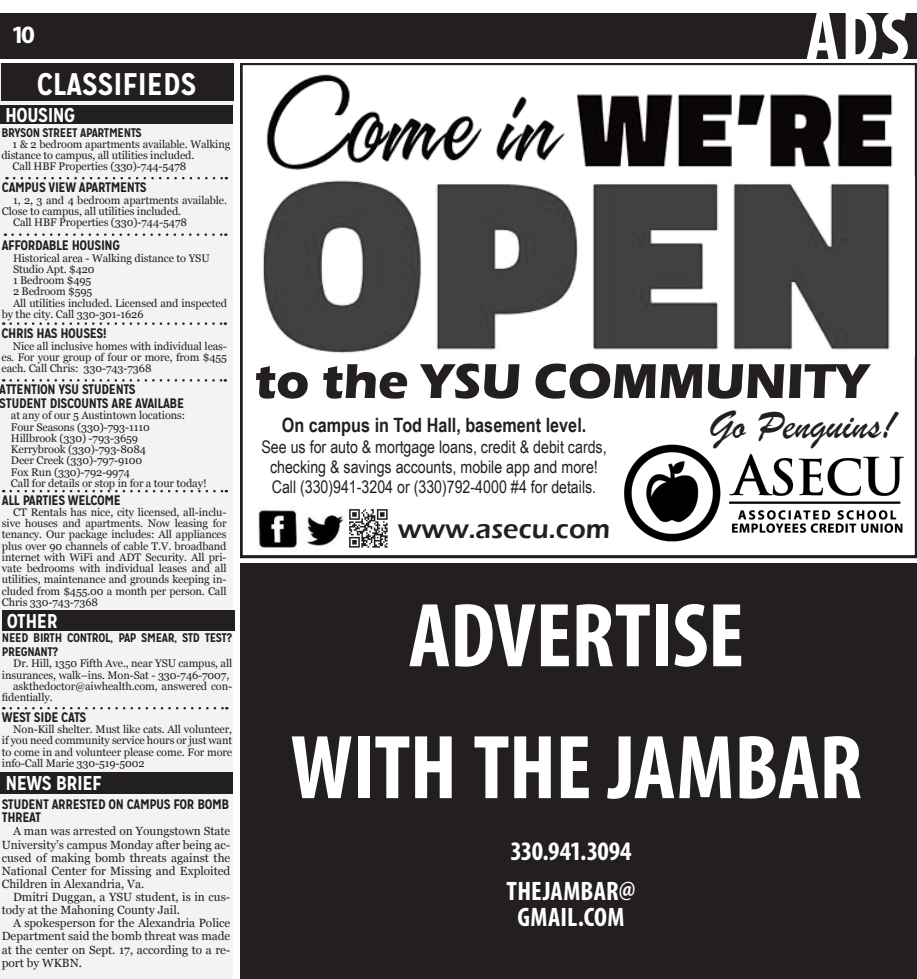
<style>
.page{position:relative;width:917px;height:979px;background:#fff}
.page>*{position:absolute;margin:0;border:0;box-sizing:border-box;transform-origin:0 0}
.t1{font:700 condensed 91.62px "Myriad Pro";letter-spacing:-.005em;color:#fff}
.t2{font:700 condensed 75px "Myriad Pro";color:#fff}
.t3{font:700 50.75px "Eras ITC";color:#231f20}
.t4{font:42px "Brush Script";color:#231f20}
.jumps_header{font:700 31.25px "Mission Gothic";color:#fff}
.t5{font:600 27.12px "Eras ITC";color:#231f20}
.t6{font:700 condensed 26.75px "Myriad Pro";letter-spacing:.005em;color:#fff}
.t7{font:700 condensed 26.75px "Myriad Pro";letter-spacing:-.02em;color:#fff}
.Small_Headline{font:700 25px "Myriad Pro";color:#fff}
.jumbs_subhead{font:700 20px "Mission Gothic";letter-spacing:-.03em;color:#fff}
.t8{font:700 19.75px "Arial Narrow";color:#231f20}
.t9{font:17.38px/20px "Arial Narrow";color:#231f20;text-align:center}
.jumps_paraghrah_head{font:700 13.75px/13.8px "Mission Gothic";letter-spacing:-.03em;color:#231f20}
.jumps_paraghrah_head-2{font:700 12.5px/13.8px "Mission Gothic";letter-spacing:-.03em;color:#231f20}
.t10{font:11.88px/13.1px "Georgia";color:#231f20;text-align:justify}
.body{font:11px/11.2px "Georgia";letter-spacing:-.01em;color:#231f20}
</style>
<div class="page">
<div style="left:0;top:13px;width:917px;height:45px;background:#231f20"></div>
<svg style="left:240px;top:63px;width:677px;height:495px"></svg>
<img style="left:248px;top:176px;width:667px;height:179px">
<img style="left:248px;top:67px;width:665px;height:109px">
<img style="left:253px;top:503px;width:94px;height:50px">
<img style="left:347px;top:507px;width:42px;height:42px">
<img style="left:617px;top:435px;width:295px;height:118px">
<div style="left:0;top:63px;width:232px;height:916px;background:#f2f3f4"></div>
<div style="left:2px;top:610px;width:232px;height:20px;background:#231f20"></div>
<div style="left:0;top:105px;width:233px;height:19px;background:#231f20"></div>
<svg style="left:13px;top:233px;width:213px;height:3px"></svg>
<svg style="left:11px;top:322px;width:215px;height:3px"></svg>
<svg style="left:11px;top:379px;width:215px;height:3px"></svg>
<svg style="left:11px;top:490px;width:216px;height:2px"></svg>
<div style="left:1px;top:63px;width:232px;height:37px;background:#231f20"></div>
<svg style="left:14px;top:177px;width:213px;height:2px"></svg>
<div style="left:240px;top:563px;width:677px;height:416px;background:#231f20"></div>
<svg style="left:11px;top:707px;width:216px;height:2px"></svg>
<div style="left:1px;top:772px;width:232px;height:21px;background:#231f20"></div>
<p class="Small_Headline" style="left:11px;top:19px;width:25px">10</p>
<p class="jumps_header" style="left:37px;top:64px;width:161px">CLASSIFIEDS</p>
<p class="jumbs_subhead" style="left:5px;top:102px;width:72px">HOUSING</p>
<p class="jumps_paraghrah_head-2" style="left:1px;top:125px;width:142px">BRYSON STREET APARTMENTS</p>
<p class="body" style="left:1px;top:139px;width:231px;text-indent:11px">1 &amp; 2 bedroom apartments available. Walking distance to campus, all utilities included.</p>
<p class="body" style="left:13px;top:161px;width:175px">Call HBF Properties (330)-744-5478</p>
<p class="jumps_paraghrah_head" style="left:2px;top:181px;width:146px">CAMPUS VIEW APARTMENTS</p>
<p class="body" style="left:2px;top:194px;width:227px;text-indent:11px">1, 2, 3 and 4 bedroom apartments available.<br>Close to campus, all utilities included.</p>
<p class="body" style="left:13px;top:217px;width:175px">Call HBF Properties (330)-744-5478</p>
<p class="jumps_paraghrah_head" style="left:2px;top:239px;width:120px">AFFORDABLE HOUSING</p>
<p class="body" style="left:13px;top:252px;width:198px">Historical area - Walking distance to YSU</p>
<p class="body" style="left:13px;top:264px;width:83px">Studio Apt. $420</p>
<p class="body" style="left:13px;top:275px;width:80px">1 Bedroom $495</p>
<p class="body" style="left:13px;top:286px;width:81px">2 Bedroom $595</p>
<p class="body" style="left:2px;top:297px;width:227px;text-indent:11px">All utilities included. Licensed and inspected by the city. Call 330-301-1626</p>
<p class="jumps_paraghrah_head" style="left:1px;top:327px;width:106px">CHRIS HAS HOUSES!</p>
<p class="body" style="left:1px;top:340px;width:227px;text-align:justify;text-indent:11px">Nice all inclusive homes with individual leas&shy;es. For your group of four or more, from $455 each. Call Chris: 330-743-7368</p>
<p class="jumps_paraghrah_head" style="left:0;top:383px;width:137px">ATTENTION YSU STUDENTS</p>
<p class="jumps_paraghrah_head" style="left:0;top:396px;width:186px">STUDENT DISCOUNTS ARE AVAILABE</p>
<p class="body" style="left:11px;top:410px;width:176px">at any of our 5 Austintown locations:</p>
<p class="body" style="left:11px;top:421px;width:140px">Four Seasons (330)-793-1110</p>
<p class="body" style="left:11px;top:433px;width:129px">Hillbrook (330) -793-3659</p>
<p class="body" style="left:11px;top:444px;width:137px">Kerrybrook (330)-793-8084</p>
<p class="body" style="left:11px;top:455px;width:133px">Deer Creek (330)-797-9100</p>
<p class="body" style="left:11px;top:466px;width:121px">Fox Run (330)-792-9974</p>
<p class="body" style="left:11px;top:478px;width:197px">Call for details or stop in for a tour today!</p>
<p class="jumps_paraghrah_head" style="left:2px;top:493px;width:121px">ALL PARTIES WELCOME</p>
<p class="body" style="left:2px;top:507px;width:226px;text-align:justify;text-indent:11px">CT Rentals has nice, city licensed, all-inclu&shy;sive houses and apartments. Now leasing for tenancy. Our package includes: All appliances plus over 90 channels of cable T.V. broadband internet with WiFi and ADT Security. All pri&shy;vate bedrooms with individual leases and all utilities, maintenance and grounds keeping in&shy;cluded from $455.00 a month per person. Call Chris 330-743-7368</p>
<p class="jumbs_subhead" style="left:7px;top:608px;width:52px">OTHER</p>
<p class="jumps_paraghrah_head-2" style="left:2px;top:631px;width:232px">NEED BIRTH CONTROL, PAP SMEAR, STD TEST?<br>PREGNANT?</p>
<p class="body" style="left:2px;top:658px;width:232px;text-align:right">Dr. Hill, 1350 Fifth Ave., near YSU campus, all insurances, walk–ins. Mon-Sat - 330-746-7007,</p>
<p class="body" style="left:2px;top:681px;width:232px;text-indent:11px">askthedoctor@aiwhealth.com, answered con&shy;fidentially.</p>
<p class="jumps_paraghrah_head" style="left:2px;top:710px;width:86px">WEST SIDE CATS</p>
<p class="body" style="left:2px;top:724px;width:232px;text-align:justify;text-indent:11px">Non-Kill shelter. Must like cats. All volunteer, if you need community service hours or just want to come in and volunteer please come. For more info-Call Marie 330-519-5002</p>
<p class="jumbs_subhead" style="left:6px;top:770px;width:98px">NEWS BRIEF</p>
<p class="jumps_paraghrah_head" style="left:2px;top:797px;width:229px">STUDENT ARRESTED ON CAMPUS FOR BOMB<br>THREAT</p>
<p class="t10" style="left:2px;top:825px;width:230px;text-indent:11px">A man was arrested on Youngstown State University’s campus Monday after being ac&shy;cused of making bomb threats against the National Center for Missing and Exploited Children in Alexandria, Va.</p>
<p class="t10" style="left:2px;top:890px;width:230px;text-indent:11px">Dmitri Duggan, a YSU student, is in cus&shy;tody at the Mahoning County Jail.</p>
<p class="t10" style="left:2px;top:917px;width:230px;text-indent:11px">A spokesperson for the Alexandria Police Department said the bomb threat was made at the center on Sept. 17, according to a re&shy;port by WKBN.</p>
<p class="t2" style="left:805px;top:-10px;width:105px">ADS</p>
<p class="t3" style="left:255px;top:352px;width:615px">to the YSU COMMUNITY</p>
<p class="t8" style="left:282px;top:410px;width:306px">On campus in Tod Hall, basement level.</p>
<p class="t9" style="left:261px;top:436px;width:347px">See us for auto &amp; mortgage loans, credit &amp; debit cards, checking &amp; savings accounts, mobile app and more!<br>Call (330)941-3204 or (330)792-4000 #4 for details.</p>
<p class="t5" style="left:398px;top:514px;width:214px">www.asecu.com</p>
<p class="t4" style="left:709px;top:399px;width:188px">Go Penguins!</p>
<p class="t1" style="left:409px;top:578px;width:337px">ADVERTISE</p>
<p class="t1" style="left:290px;top:710px;width:573px">WITH THE JAMBAR</p>
<p class="t7" style="left:510px;top:834px;width:123px">330.941.3094</p>
<p class="t6" style="left:507px;top:874px;width:130px">THEJAMBAR@</p>
<p class="t6" style="left:517px;top:900px;width:109px">GMAIL.COM</p>
</div>
